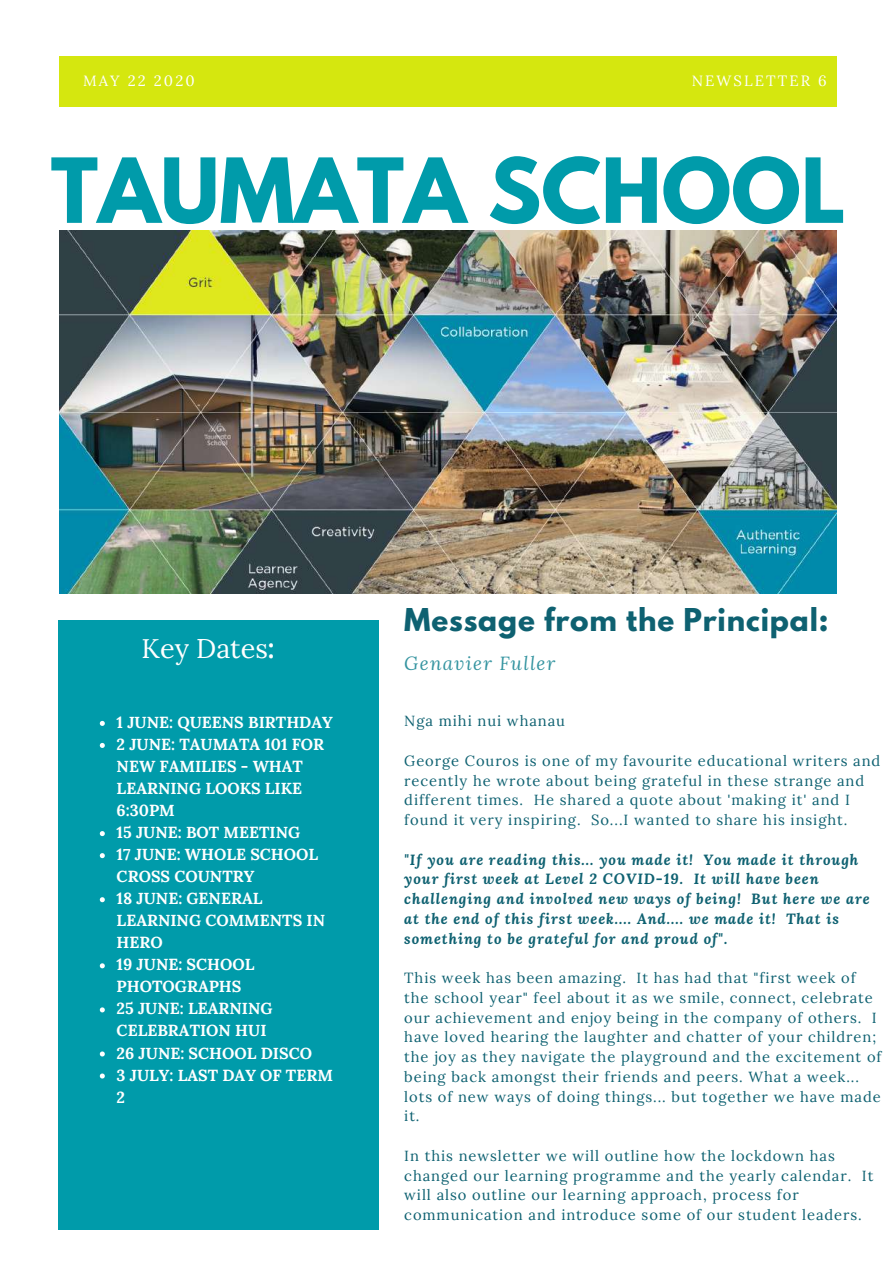
<style>
.page{position:relative;width:894px;height:1264px;background:#fff}
.page>*{position:absolute;margin:0;border:0;box-sizing:border-box;transform-origin:0 0}
.t1{font:700 79.35px "League Spartan";color:#009baa}
.t2{font:700 27.9px "League Spartan";letter-spacing:.03em;color:#0e6171}
.t3{font:27px "Lora";color:#fff}
.t4{font:italic 18.75px "Lora";letter-spacing:.07em;color:#3494a0}
.t5{font:700 16.05px/22px "Lora";color:#fff}
.t6{font:14.85px "Lora";letter-spacing:.14em;color:#fff}
.t7{font:14.7px/19.8px "Lora";letter-spacing:.065em;color:#0e6171}
.t8{font:italic 700 14.7px/19.8px "Lora";letter-spacing:.065em;color:#0e6171}
.s1{font-weight:700}
</style>
<div class="page">
<div style="left:59px;top:56px;width:777px;height:51px;background:#d5e70f"></div>
<div style="left:59px;top:620px;width:319px;height:609px;background:#009baa"></div>
<svg style="left:100px;top:721px;width:5px;height:5px"></svg>
<svg style="left:100px;top:743px;width:5px;height:5px"></svg>
<svg style="left:100px;top:831px;width:5px;height:5px"></svg>
<svg style="left:100px;top:853px;width:5px;height:5px"></svg>
<svg style="left:100px;top:897px;width:5px;height:5px"></svg>
<svg style="left:100px;top:963px;width:5px;height:5px"></svg>
<svg style="left:100px;top:1007px;width:5px;height:5px"></svg>
<svg style="left:100px;top:1051px;width:5px;height:5px"></svg>
<svg style="left:100px;top:1073px;width:5px;height:5px"></svg>
<img style="left:60px;top:231px;width:776px;height:362px">
<p class="t6" style="left:83px;top:71px;width:113px">MAY 22 2020</p>
<p class="t6" style="left:691px;top:71px;width:136px">NEWSLETTER 6</p>
<h1 class="t1" style="left:51px;top:151px;width:796px">TAUMATA SCHOOL</h1>
<h3 class="t3" style="left:142px;top:630px;width:134px">Key Dates<span class="s1">:</span></h3>
<p class="t5" style="left:117px;top:711px;width:218px">1 JUNE: QUEENS BIRTHDAY<br>2 JUNE: TAUMATA 101 FOR<br>NEW FAMILIES - WHAT<br>LEARNING LOOKS LIKE<br>6:30PM<br>15 JUNE: BOT MEETING<br>17 JUNE: WHOLE SCHOOL<br>CROSS COUNTRY<br>18 JUNE: GENERAL<br>LEARNING COMMENTS IN<br>HERO<br>19 JUNE: SCHOOL<br>PHOTOGRAPHS<br>25 JUNE: LEARNING<br>CELEBRATION HUI<br>26 JUNE: SCHOOL DISCO<br>3 JULY: LAST DAY OF TERM<br>2</p>
<h2 class="t2" style="left:404px;top:605px;width:425px">Message from the Principal:</h2>
<p class="t4" style="left:404px;top:650px;width:153px">Genavier Fuller</p>
<p class="t7" style="left:404px;top:711px;width:162px">Nga mihi nui whanau</p>
<p class="t7" style="left:404px;top:750px;width:477px">George Couros is one of my favourite educational writers and recently he wrote about being grateful in these strange and different times. He shared a quote about 'making it' and I found it very inspiring. So...I wanted to share his insight.</p>
<p class="t8" style="left:404px;top:849px;width:466px">"If you are reading this... you made it! You made it through your first week at Level 2 COVID-19. It will have been challenging and involved new ways of being! But here we are at the end of this first week.... And.... we made it! That is something to be grateful for and proud of".</p>
<p class="t7" style="left:404px;top:967px;width:478px">This week has been amazing. It has had that "first week of the school year" feel about it as we smile, connect, celebrate our achievement and enjoy being in the company of others. I have loved hearing the laughter and chatter of your children; the joy as they navigate the playground and the excitement of being back amongst their friends and peers. What a week... lots of new ways of doing things... but together we have made it.</p>
<p class="t7" style="left:404px;top:1145px;width:470px">In this newsletter we will outline how the lockdown has changed our learning programme and the yearly calendar. It will also outline our learning approach, process for communication and introduce some of our student leaders.</p>
</div>
